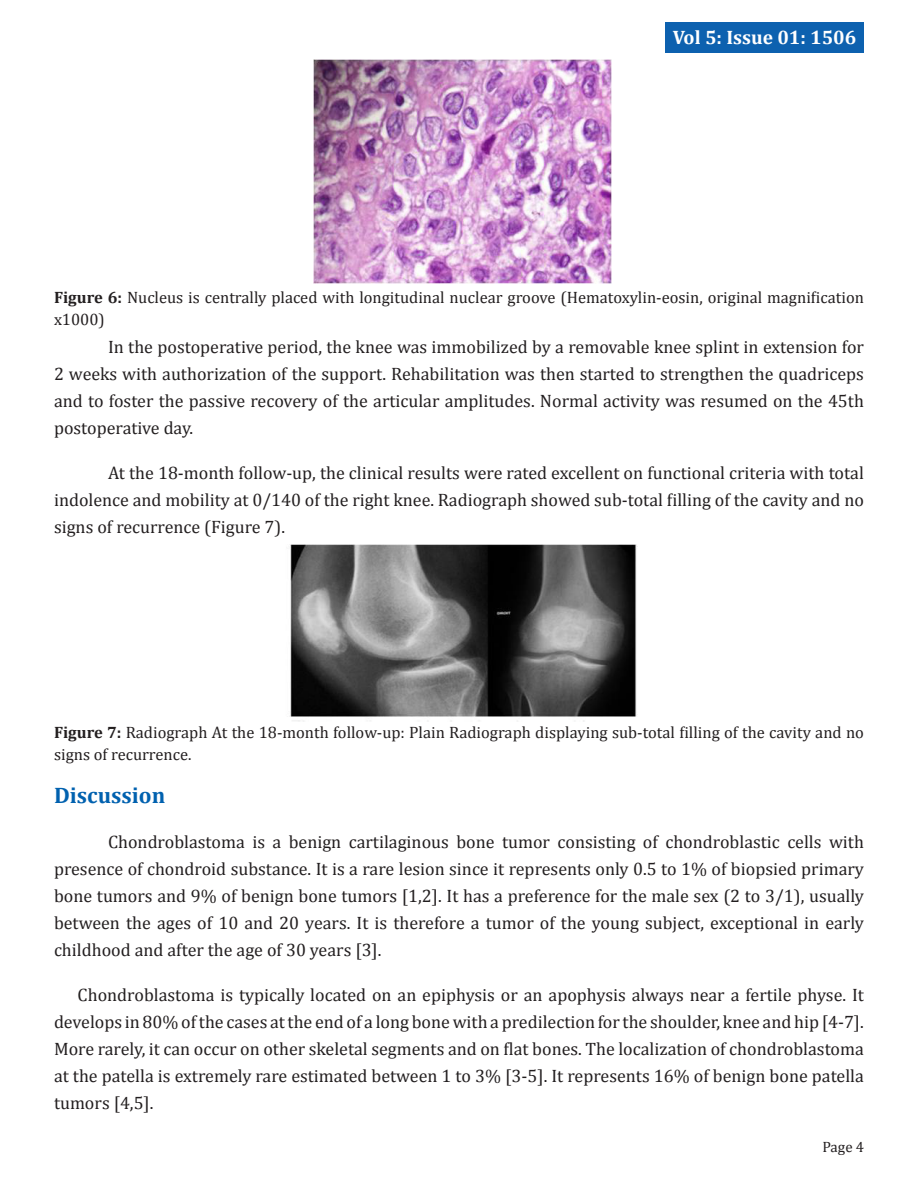
<style>
.page{position:relative;width:918px;height:1188px;background:#fff}
.page>*{position:absolute;margin:0;border:0;box-sizing:border-box;transform-origin:0 0}
.t1{font:700 22.5px "Cambria";color:#0061af}
.t2{font:700 19.5px "Cambria";color:#fff}
.t3{font:18px/27px "Cambria";color:#231f20;text-align:justify}
.t4{font:16.5px/22.5px "Cambria";color:#231f20}
.t5{font:15px "Cambria";color:#231f20}
.s1{font-weight:700}
</style>
<div class="page">
<div style="left:666px;top:22px;width:198px;height:30px;background:#0d61af"></div>
<img style="left:313px;top:60px;width:298px;height:224px">
<img style="left:290px;top:544px;width:348px;height:178px">
<p class="t2" style="left:673px;top:23px;width:185px">Vol 5: Issue 01: 1506</p>
<p class="t4" style="left:54px;top:286px;width:811px"><span class="s1">Figure 6:</span> Nucleus is centrally placed with longitudinal nuclear groove (Hematoxylin-eosin, original magnification x1000)</p>
<p class="t3" style="left:54px;top:333px;width:812px;text-indent:54px">In the postoperative period, the knee was immobilized by a removable knee splint in extension for 2 weeks with authorization of the support. Rehabilitation was then started to strengthen the quadriceps and to foster the passive recovery of the articular amplitudes. Normal activity was resumed on the 45th postoperative day.</p>
<p class="t3" style="left:54px;top:459px;width:812px;text-indent:54px">At the 18-month follow-up, the clinical results were rated excellent on functional criteria with total indolence and mobility at 0/140 of the right knee. Radiograph showed sub-total filling of the cavity and no signs of recurrence (Figure 7).</p>
<p class="t4" style="left:54px;top:721px;width:811px"><span class="s1">Figure 7:</span> Radiograph At the 18-month follow-up: Plain Radiograph displaying sub-total filling of the cavity and no signs of recurrence.</p>
<p class="t1" style="left:54px;top:779px;width:113px">Discussion</p>
<p class="t3" style="left:54px;top:828px;width:812px;text-indent:54px">Chondroblastoma is a benign cartilaginous bone tumor consisting of chondroblastic cells with presence of chondroid substance. It is a rare lesion since it represents only 0.5 to 1% of biopsied primary bone tumors and 9% of benign bone tumors [1,2]. It has a preference for the male sex (2 to 3/1), usually between the ages of 10 and 20 years. It is therefore a tumor of the young subject, exceptional in early childhood and after the age of 30 years [3].</p>
<p class="t3" style="left:54px;top:981px;width:811px;text-indent:24px">Chondroblastoma is typically located on an epiphysis or an apophysis always near a fertile physe. It develops in 80% of the cases at the end of a long bone with a predilection for the shoulder, knee and hip [4-7].<br>More rarely, it can occur on other skeletal segments and on flat bones. The localization of chondroblastoma at the patella is extremely rare estimated between 1 to 3% [3-5]. It represents 16% of benign bone patella tumors [4,5].</p>
<p class="t5" style="left:822px;top:1138px;width:43px">Page 4</p>
</div>
